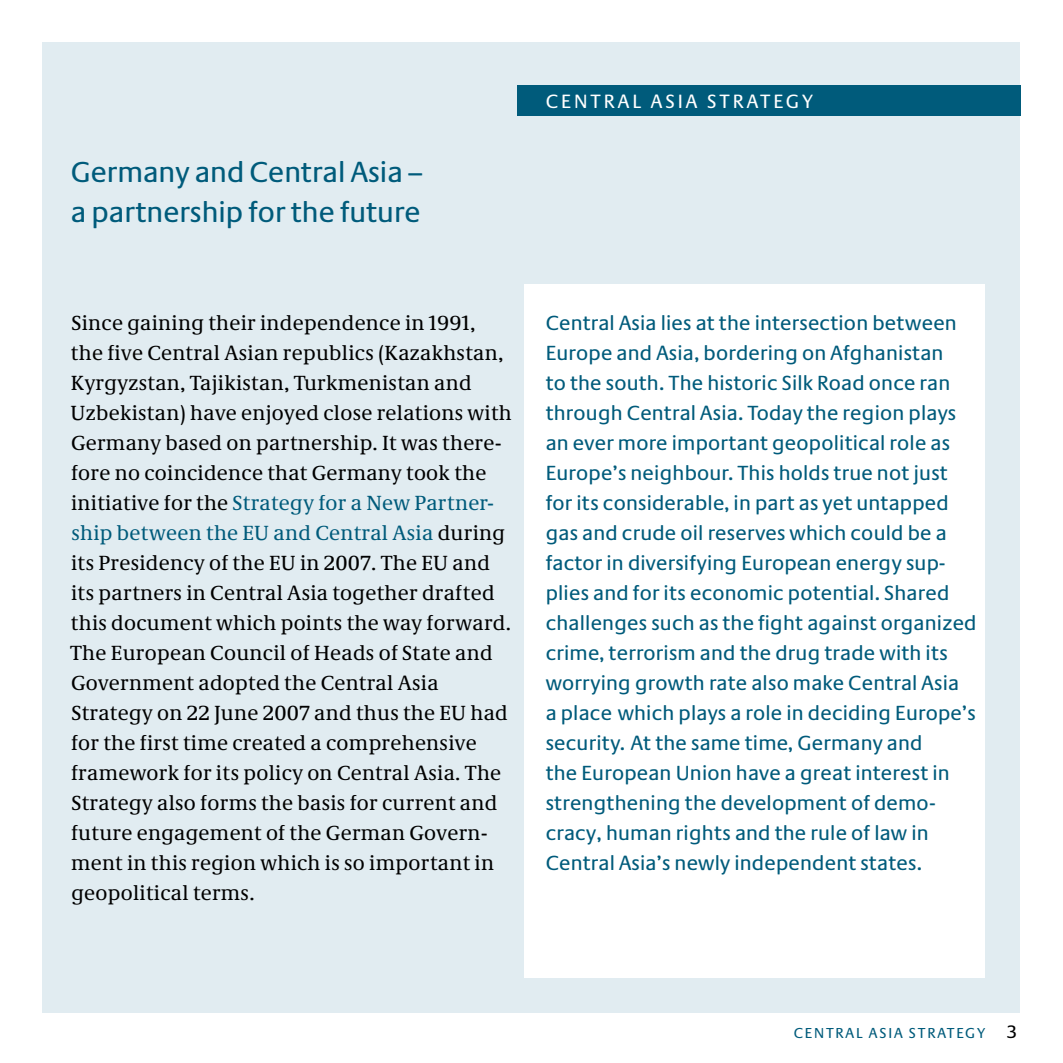
<style>
.page{position:relative;width:1063px;height:1063px;background:#fff}
.page>*{position:absolute;margin:0;border:0;box-sizing:border-box;transform-origin:0 0}
.t1{font:30px/40px "Neue Praxis";color:#005b7b}
.t2{font:21.25px/30px "Neue Demos";letter-spacing:.015em;color:#000}
.t3{font:21.25px/30px "Neue Praxis";letter-spacing:.01em;color:#005b7b}
.t4{font:20px "Neue Praxis";letter-spacing:.15em;color:#fff}
.t5{font:15px "Neue Praxis";letter-spacing:.12em;color:#005b7b}
.s1{color:#005b7b}
.s2{font-size:18.75px;color:#000}
</style>
<div class="page">
<div style="left:43px;top:43px;width:977px;height:970px;background:#e1ecf1"></div>
<div style="left:517px;top:85px;width:503px;height:31px;background:#005b7b"></div>
<div style="left:524px;top:285px;width:461px;height:693px;background:#fff"></div>
<h1 class="t1" style="left:71px;top:152px;width:353px">Germany and Central Asia – a partnership for the future</h1>
<p class="t4" style="left:546px;top:89px;width:269px">Central asia Strategy</p>
<p class="t2" style="left:70px;top:308px;width:443px">Since gaining their independence in 1991,<br>the five Central Asian republics (Kazakhstan, Kyrgyzstan, Tajikistan, Turkmenistan and Uzbekistan) have enjoyed close relations with Germany based on partnership. It was there&shy;fore no coincidence that Germany took the initiative for the <span class="s1">Strategy for a New Partner&shy;ship between the EU and Central Asia</span> during its Presidency of the EU in 2007. The EU and its partners in Central Asia together drafted this document which points the way forward.<br>The European Council of Heads of State and Government adopted the Central Asia Strategy on 22 June 2007 and thus the EU had for the first time created a comprehensive framework for its policy on Central Asia. The Strategy also forms the basis for current and future engagement of the German Govern&shy;ment in this region which is so important in geopolitical terms.</p>
<p class="t3" style="left:546px;top:308px;width:432px">Central Asia lies at the intersection between Europe and Asia, bordering on Afghanistan<br>to the south. The historic Silk Road once ran through Central Asia. Today the region plays an ever more important geopolitical role as Europe’s neighbour. This holds true not just for its considerable, in part as yet untapped gas and crude oil reserves which could be a factor in diversifying European energy sup&shy;plies and for its economic potential. Shared challenges such as the fight against organized crime, terrorism and the drug trade with its worrying growth rate also make Central Asia<br>a place which plays a role in deciding Europe’s security. At the same time, Germany and<br>the European Union have a great interest in strengthening the development of demo&shy;cracy, human rights and the rule of law in Central Asia’s newly independent states.</p>
<p class="t5" style="left:794px;top:1024px;width:225px">Central Asia Strategy <span class="s2">3</span></p>
</div>
